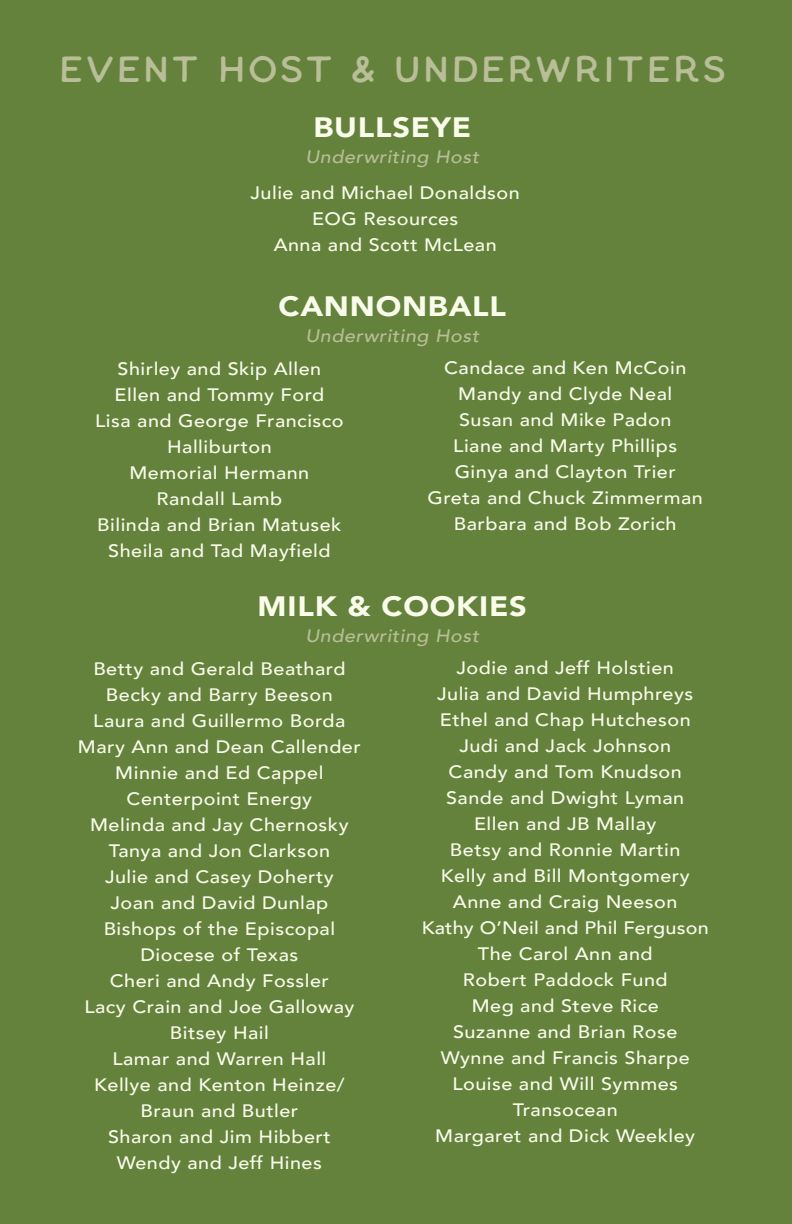
<style>
.page{position:relative;width:792px;height:1224px;background:#64823b}
.page>*{position:absolute;margin:0;border:0;box-sizing:border-box;transform-origin:0 0}
.BACK_PAGE_COMMITTEE_MEMEBER{font:34px "Thistails Sans";color:#b8be97;scale:1.1 1}
.BACK_PAGE_COMMITTEE_MEMEBER-2{font:900 28px "Avenir";letter-spacing:.025em;color:#f9fbeb;scale:1.1 1}
.BACK_PAGE_COMMITTEE_MEMEBER-3{font:500 18px/26px "Avenir";letter-spacing:.025em;color:#f9fbeb;text-align:center;scale:1.1 1}
.BACK_PAGE_COMMITTEE_MEMEBER-4{font:italic 500 18px "Avenir";letter-spacing:.025em;color:#b8be97;scale:1.1 1}
</style>
<div class="page">
<p class="BACK_PAGE_COMMITTEE_MEMEBER" style="left:58px;top:46px;width:610px">EVENT HOST &amp; UNDERWRITERS</p>
<p class="BACK_PAGE_COMMITTEE_MEMEBER-2" style="left:313px;top:103px;width:145px">BULLSEYE</p>
<p class="BACK_PAGE_COMMITTEE_MEMEBER-4" style="left:306px;top:146px;width:159px">Underwriting Host</p>
<p class="BACK_PAGE_COMMITTEE_MEMEBER-3" style="left:251px;top:178px;width:246px">Julie and Michael Donaldson</p>
<p class="BACK_PAGE_COMMITTEE_MEMEBER-3" style="left:312px;top:204px;width:135px">EOG Resources</p>
<p class="BACK_PAGE_COMMITTEE_MEMEBER-3" style="left:274px;top:230px;width:204px">Anna and Scott McLean</p>
<p class="BACK_PAGE_COMMITTEE_MEMEBER-2" style="left:279px;top:282px;width:208px">CANNONBALL</p>
<p class="BACK_PAGE_COMMITTEE_MEMEBER-4" style="left:306px;top:325px;width:159px">Underwriting Host</p>
<p class="BACK_PAGE_COMMITTEE_MEMEBER-3" style="left:118px;top:355px;width:187px">Shirley and Skip Allen</p>
<p class="BACK_PAGE_COMMITTEE_MEMEBER-3" style="left:115px;top:381px;width:192px">Ellen and Tommy Ford</p>
<p class="BACK_PAGE_COMMITTEE_MEMEBER-3" style="left:95px;top:407px;width:227px">Lisa and George Francisco</p>
<p class="BACK_PAGE_COMMITTEE_MEMEBER-3" style="left:167px;top:433px;width:97px">Halliburton</p>
<p class="BACK_PAGE_COMMITTEE_MEMEBER-3" style="left:130px;top:459px;width:165px">Memorial Hermann</p>
<p class="BACK_PAGE_COMMITTEE_MEMEBER-3" style="left:157px;top:485px;width:116px">Randall Lamb</p>
<p class="BACK_PAGE_COMMITTEE_MEMEBER-3" style="left:97px;top:511px;width:224px">Bilinda and Brian Matusek</p>
<p class="BACK_PAGE_COMMITTEE_MEMEBER-3" style="left:108px;top:537px;width:204px">Sheila and Tad Mayfield</p>
<p class="BACK_PAGE_COMMITTEE_MEMEBER-3" style="left:444px;top:354px;width:222px">Candace and Ken McCoin</p>
<p class="BACK_PAGE_COMMITTEE_MEMEBER-3" style="left:458px;top:380px;width:196px">Mandy and Clyde Neal</p>
<p class="BACK_PAGE_COMMITTEE_MEMEBER-3" style="left:459px;top:406px;width:194px">Susan and Mike Padon</p>
<p class="BACK_PAGE_COMMITTEE_MEMEBER-3" style="left:453px;top:432px;width:205px">Liane and Marty Phillips</p>
<p class="BACK_PAGE_COMMITTEE_MEMEBER-3" style="left:455px;top:458px;width:202px">Ginya and Clayton Trier</p>
<p class="BACK_PAGE_COMMITTEE_MEMEBER-3" style="left:428px;top:484px;width:252px">Greta and Chuck Zimmerman</p>
<p class="BACK_PAGE_COMMITTEE_MEMEBER-3" style="left:454px;top:510px;width:204px">Barbara and Bob Zorich</p>
<p class="BACK_PAGE_COMMITTEE_MEMEBER-2" style="left:258px;top:582px;width:246px">MILK &amp; COOKIES</p>
<p class="BACK_PAGE_COMMITTEE_MEMEBER-4" style="left:305px;top:625px;width:159px">Underwriting Host</p>
<p class="BACK_PAGE_COMMITTEE_MEMEBER-3" style="left:93px;top:655px;width:231px">Betty and Gerald Beathard</p>
<p class="BACK_PAGE_COMMITTEE_MEMEBER-3" style="left:106px;top:681px;width:208px">Becky and Barry Beeson</p>
<p class="BACK_PAGE_COMMITTEE_MEMEBER-3" style="left:93px;top:707px;width:231px">Laura and Guillermo Borda</p>
<p class="BACK_PAGE_COMMITTEE_MEMEBER-3" style="left:78px;top:733px;width:259px">Mary Ann and Dean Callender</p>
<p class="BACK_PAGE_COMMITTEE_MEMEBER-3" style="left:115px;top:759px;width:191px">Minnie and Ed Cappel</p>
<p class="BACK_PAGE_COMMITTEE_MEMEBER-3" style="left:127px;top:785px;width:170px">Centerpoint Energy</p>
<p class="BACK_PAGE_COMMITTEE_MEMEBER-3" style="left:90px;top:811px;width:236px">Melinda and Jay Chernosky</p>
<p class="BACK_PAGE_COMMITTEE_MEMEBER-3" style="left:109px;top:837px;width:203px">Tanya and Jon Clarkson</p>
<p class="BACK_PAGE_COMMITTEE_MEMEBER-3" style="left:105px;top:863px;width:209px">Julie and Casey Doherty</p>
<p class="BACK_PAGE_COMMITTEE_MEMEBER-3" style="left:110px;top:889px;width:200px">Joan and David Dunlap</p>
<p class="BACK_PAGE_COMMITTEE_MEMEBER-3" style="left:104px;top:915px;width:212px">Bishops of the Episcopal<br>Diocese of Texas</p>
<p class="BACK_PAGE_COMMITTEE_MEMEBER-3" style="left:110px;top:967px;width:201px">Cheri and Andy Fossler</p>
<p class="BACK_PAGE_COMMITTEE_MEMEBER-3" style="left:84px;top:993px;width:247px">Lacy Crain and Joe Galloway</p>
<p class="BACK_PAGE_COMMITTEE_MEMEBER-3" style="left:170px;top:1019px;width:92px">Bitsey Hail</p>
<p class="BACK_PAGE_COMMITTEE_MEMEBER-3" style="left:112px;top:1045px;width:196px">Lamar and Warren Hall</p>
<p class="BACK_PAGE_COMMITTEE_MEMEBER-3" style="left:94px;top:1071px;width:229px">Kellye and Kenton Heinze/<br>Braun and Butler</p>
<p class="BACK_PAGE_COMMITTEE_MEMEBER-3" style="left:108px;top:1123px;width:204px">Sharon and Jim Hibbert</p>
<p class="BACK_PAGE_COMMITTEE_MEMEBER-3" style="left:117px;top:1149px;width:188px">Wendy and Jeff Hines</p>
<p class="BACK_PAGE_COMMITTEE_MEMEBER-3" style="left:457px;top:654px;width:199px">Jodie and Jeff Holstien</p>
<p class="BACK_PAGE_COMMITTEE_MEMEBER-3" style="left:437px;top:680px;width:234px">Julia and David Humphreys</p>
<p class="BACK_PAGE_COMMITTEE_MEMEBER-3" style="left:440px;top:706px;width:230px">Ethel and Chap Hutcheson</p>
<p class="BACK_PAGE_COMMITTEE_MEMEBER-3" style="left:459px;top:732px;width:194px">Judi and Jack Johnson</p>
<p class="BACK_PAGE_COMMITTEE_MEMEBER-3" style="left:449px;top:758px;width:214px">Candy and Tom Knudson</p>
<p class="BACK_PAGE_COMMITTEE_MEMEBER-3" style="left:446px;top:784px;width:218px">Sande and Dwight Lyman</p>
<p class="BACK_PAGE_COMMITTEE_MEMEBER-3" style="left:474px;top:810px;width:167px">Ellen and JB Mallay</p>
<p class="BACK_PAGE_COMMITTEE_MEMEBER-3" style="left:450px;top:836px;width:211px">Betsy and Ronnie Martin</p>
<p class="BACK_PAGE_COMMITTEE_MEMEBER-3" style="left:441px;top:862px;width:228px">Kelly and Bill Montgomery</p>
<p class="BACK_PAGE_COMMITTEE_MEMEBER-3" style="left:453px;top:888px;width:206px">Anne and Craig Neeson</p>
<p class="BACK_PAGE_COMMITTEE_MEMEBER-3" style="left:422px;top:914px;width:262px">Kathy O’Neil and Phil Ferguson</p>
<p class="BACK_PAGE_COMMITTEE_MEMEBER-3" style="left:463px;top:940px;width:188px">The Carol Ann and<br>Robert Paddock Fund</p>
<p class="BACK_PAGE_COMMITTEE_MEMEBER-3" style="left:472px;top:992px;width:172px">Meg and Steve Rice</p>
<p class="BACK_PAGE_COMMITTEE_MEMEBER-3" style="left:453px;top:1018px;width:205px">Suzanne and Brian Rose</p>
<p class="BACK_PAGE_COMMITTEE_MEMEBER-3" style="left:441px;top:1044px;width:228px">Wynne and Francis Sharpe</p>
<p class="BACK_PAGE_COMMITTEE_MEMEBER-3" style="left:452px;top:1070px;width:207px">Louise and Will Symmes</p>
<p class="BACK_PAGE_COMMITTEE_MEMEBER-3" style="left:513px;top:1096px;width:97px">Transocean</p>
<p class="BACK_PAGE_COMMITTEE_MEMEBER-3" style="left:435px;top:1122px;width:238px">Margaret and Dick Weekley</p>
</div>
